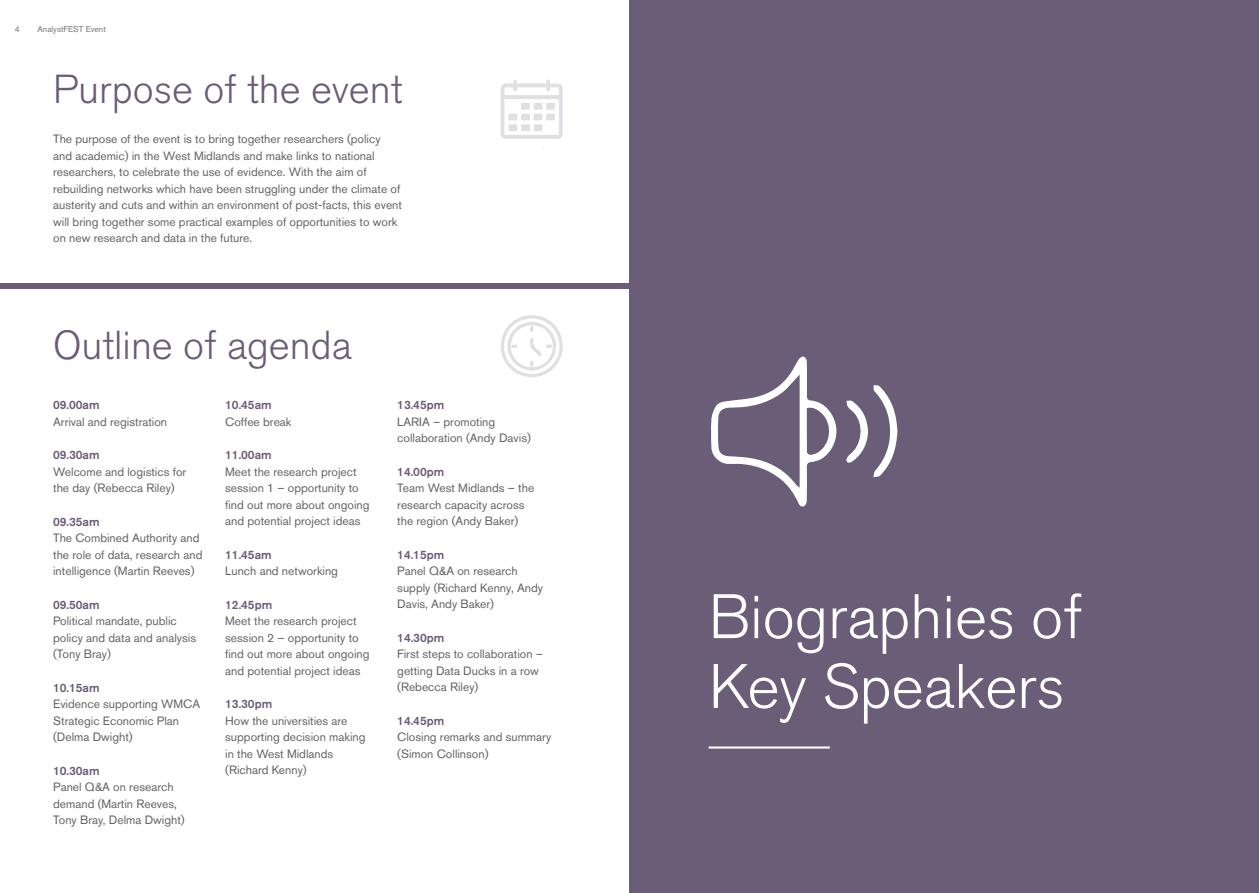
<style>
.page{position:relative;width:1259px;height:893px;background:#fff}
.page>*{position:absolute;margin:0;border:0;box-sizing:border-box;transform-origin:0 0}
.t1{font:300 62.25px/69.8px "Akzidenz Grotesk BQ";letter-spacing:-.005em;color:#fff}
.t2{font:300 40.2px "Akzidenz Grotesk BQ";color:#6a5c76}
.t3{font:12px/16.5px "Akzidenz Grotesk BQ";color:#646363}
.t4{font:500 12px "Akzidenz Grotesk BQ";color:#6a5c76}
.t5{font:8.4px "Akzidenz Grotesk BQ";color:#797878}
</style>
<div class="page">
<svg style="left:501px;top:315px;width:62px;height:62px"></svg>
<svg style="left:500px;top:80px;width:63px;height:59px"></svg>
<div style="left:0;top:283px;width:642px;height:5px;background:#6a5c76"></div>
<div style="left:629px;top:0;width:630px;height:893px;background:#6a5d77"></div>
<hr style="left:708px;top:746px;width:122px;height:3px;background:#fff">
<svg style="left:711px;top:356px;width:126px;height:151px"></svg>
<svg style="left:846px;top:385px;width:51px;height:92px"></svg>
<p class="t5" style="left:15px;top:24px;width:6px">4</p>
<p class="t5" style="left:37px;top:24px;width:70px">AnalystFEST Event</p>
<h2 class="t2" style="left:53px;top:66px;width:351px">Purpose of the event</h2>
<p class="t3" style="left:53px;top:131px;width:350px">The purpose of the event is to bring together researchers (policy and academic) in the West Midlands and make links to national researchers, to celebrate the use of evidence. With the aim of rebuilding networks which have been struggling under the climate of austerity and cuts and within an environment of post-facts, this event will bring together some practical examples of opportunities to work on new research and data in the future.</p>
<h2 class="t2" style="left:53px;top:323px;width:300px">Outline of agenda</h2>
<p class="t4" style="left:53px;top:398px;width:48px">09.00am</p>
<p class="t3" style="left:53px;top:413px;width:116px">Arrival and registration</p>
<p class="t4" style="left:53px;top:448px;width:48px">09.30am</p>
<p class="t3" style="left:53px;top:463px;width:135px">Welcome and logistics for the day (Rebecca Riley)</p>
<p class="t4" style="left:53px;top:514px;width:48px">09.35am</p>
<p class="t3" style="left:53px;top:530px;width:151px">The Combined Authority and the role of data, research and intelligence (Martin Reeves)</p>
<p class="t4" style="left:53px;top:597px;width:48px">09.50am</p>
<p class="t3" style="left:53px;top:613px;width:144px">Political mandate, public policy and data and analysis (Tony Bray)</p>
<p class="t4" style="left:53px;top:680px;width:48px">10.15am</p>
<p class="t3" style="left:53px;top:696px;width:148px">Evidence supporting WMCA<br>Strategic Economic Plan (Delma Dwight)</p>
<p class="t4" style="left:53px;top:763px;width:48px">10.30am</p>
<p class="t3" style="left:53px;top:779px;width:133px">Panel Q&amp;A on research demand (Martin Reeves,<br>Tony Bray, Delma Dwight)</p>
<p class="t4" style="left:225px;top:398px;width:48px">10.45am</p>
<p class="t3" style="left:225px;top:413px;width:68px">Coffee break</p>
<p class="t4" style="left:225px;top:448px;width:48px">11.00am</p>
<p class="t3" style="left:225px;top:463px;width:146px">Meet the research project session 1 – opportunity to find out more about ongoing and potential project ideas</p>
<p class="t4" style="left:225px;top:547px;width:48px">11.45am</p>
<p class="t3" style="left:225px;top:563px;width:114px">Lunch and networking</p>
<p class="t4" style="left:225px;top:597px;width:48px">12.45pm</p>
<p class="t3" style="left:225px;top:613px;width:146px">Meet the research project session 2 – opportunity to find out more about ongoing and potential project ideas</p>
<p class="t4" style="left:225px;top:697px;width:48px">13.30pm</p>
<p class="t3" style="left:225px;top:712px;width:142px">How the universities are supporting decision making in the West Midlands (Richard Kenny)</p>
<p class="t4" style="left:397px;top:398px;width:48px">13.45pm</p>
<p class="t3" style="left:397px;top:413px;width:135px">LARIA – promoting collaboration (Andy Davis)</p>
<p class="t4" style="left:397px;top:464px;width:48px">14.00pm</p>
<p class="t3" style="left:397px;top:480px;width:138px">Team West Midlands – the research capacity across the region (Andy Baker)</p>
<p class="t4" style="left:397px;top:547px;width:48px">14.15pm</p>
<p class="t3" style="left:397px;top:563px;width:147px">Panel Q&amp;A on research supply (Richard Kenny, Andy<br>Davis, Andy Baker)</p>
<p class="t4" style="left:397px;top:630px;width:48px">14.30pm</p>
<p class="t3" style="left:397px;top:646px;width:147px">First steps to collaboration – getting Data Ducks in a row (Rebecca Riley)</p>
<p class="t4" style="left:397px;top:713px;width:48px">14.45pm</p>
<p class="t3" style="left:397px;top:729px;width:155px">Closing remarks and summary (Simon Collinson)</p>
<h1 class="t1" style="left:708px;top:583px;width:375px">Biographies of<br>Key Speakers</h1>
</div>
